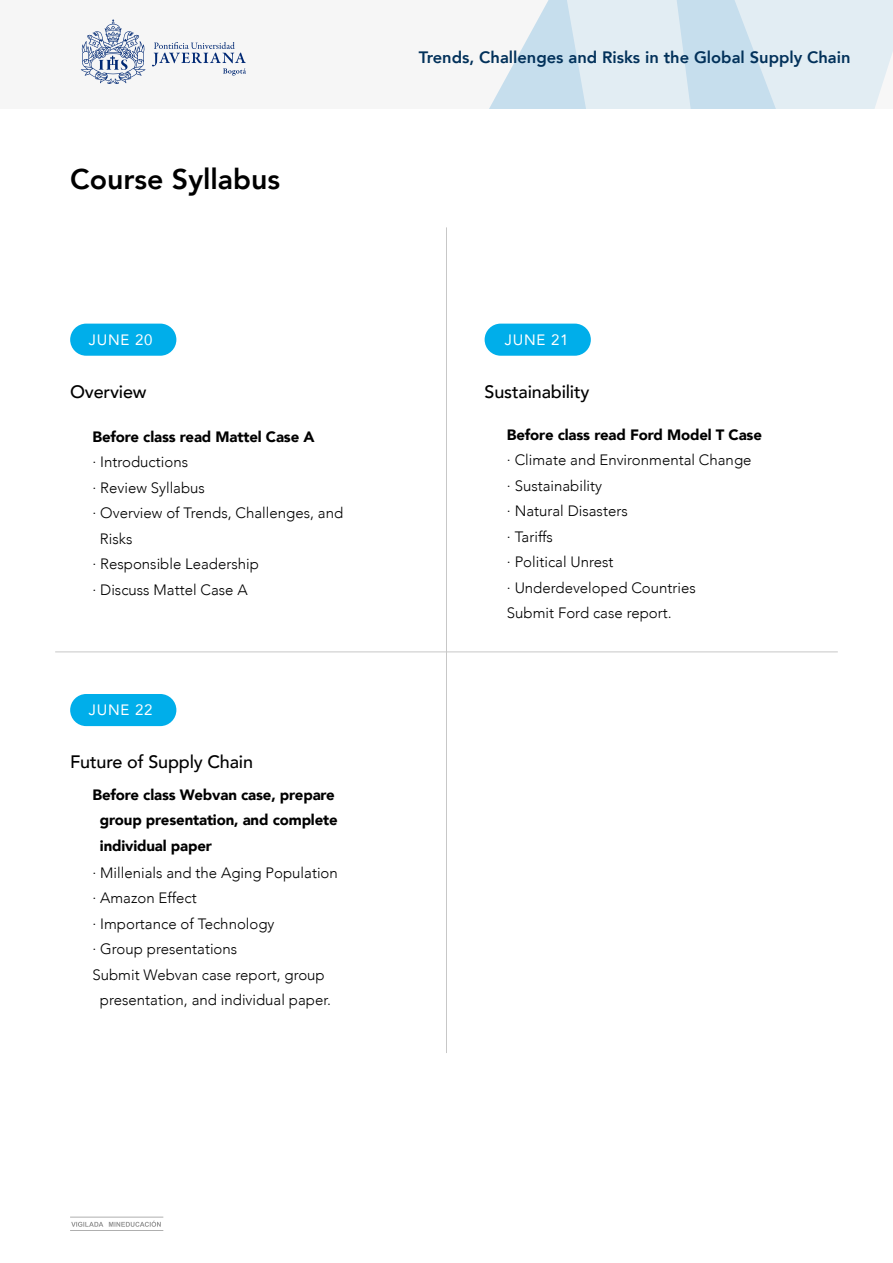
<style>
.page{position:relative;width:893px;height:1263px;background:#fff}
.page>*{position:absolute;margin:0;border:0;box-sizing:border-box;transform-origin:0 0}
.t1{font:800 28.5px "Avenir";color:#000}
.t2{font:500 18px "Avenir";letter-spacing:-.01em;color:#000}
.t3{font:800 16.5px "Avenir";color:#02315a}
.t4{font:300 15px/25.5px "Avenir";color:#000}
.t5{font:900 15px/25.5px "Avenir";letter-spacing:-.01em;color:#000}
.t6{font:15px "Avenir";letter-spacing:.05em;color:#fff}
</style>
<div class="page">
<div style="left:0;top:0;width:893px;height:109px;background:#f0f0f0"></div>
<svg style="left:490px;top:0;width:61px;height:108px;fill:#c6deed"></svg>
<svg style="left:551px;top:0;width:342px;height:108px"></svg>
<svg style="left:81px;top:19px;width:64px;height:65px"></svg>
<svg style="left:152px;top:42px;width:94px;height:34px"></svg>
<hr style="left:55px;top:652px;width:783px;height:1px;background:#c7c7c7">
<hr style="left:446px;top:227px;width:1px;height:826px;background:#c7c7c7">
<div style="left:70px;top:324px;width:106px;height:32px;background:#00aeea;border-radius:16px"></div>
<div style="left:485px;top:324px;width:106px;height:32px;background:#00aeea;border-radius:16px"></div>
<div style="left:70px;top:694px;width:106px;height:32px;background:#00aeea;border-radius:16px"></div>
<svg style="left:70px;top:1217px;width:93px;height:14px"></svg>
<h1 class="t1" style="left:70px;top:157px;width:212px">Course Syllabus</h1>
<p class="t6" style="left:89px;top:328px;width:65px">JUNE 20</p>
<p class="t2" style="left:70px;top:376px;width:78px">Overview</p>
<p class="t5" style="left:92px;top:423px;width:224px">Before class read Mattel Case A</p>
<p class="t4" style="left:92px;top:449px;width:97px">· Introductions</p>
<p class="t4" style="left:92px;top:475px;width:114px">· Review Syllabus</p>
<p class="t4" style="left:92px;top:500px;width:252px">· Overview of Trends, Challenges, and</p>
<p class="t4" style="left:100px;top:526px;width:34px">Risks</p>
<p class="t4" style="left:92px;top:551px;width:168px">· Responsible Leadership</p>
<p class="t4" style="left:92px;top:577px;width:157px">· Discuss Mattel Case A</p>
<p class="t6" style="left:89px;top:698px;width:65px">JUNE 22</p>
<p class="t2" style="left:70px;top:746px;width:184px">Future of Supply Chain</p>
<p class="t5" style="left:100px;top:781px;width:239px;text-indent:-8px">Before class Webvan case, prepare group presentation, and complete individual paper</p>
<p class="t4" style="left:92px;top:860px;width:247px">· Millenials and the Aging Population</p>
<p class="t4" style="left:92px;top:885px;width:106px">· Amazon Effect</p>
<p class="t4" style="left:92px;top:911px;width:184px">· Importance of Technology</p>
<p class="t4" style="left:92px;top:936px;width:146px">· Group presentations</p>
<p class="t4" style="left:92px;top:962px;width:234px">Submit Webvan case report, group</p>
<p class="t4" style="left:100px;top:987px;width:232px">presentation, and individual paper.</p>
<p class="t3" style="left:419px;top:44px;width:433px">Trends, Challenges and Risks in the Global Supply Chain</p>
<p class="t6" style="left:505px;top:328px;width:65px">JUNE 21</p>
<p class="t2" style="left:485px;top:376px;width:106px">Sustainability</p>
<p class="t5" style="left:507px;top:421px;width:257px">Before class read Ford Model T Case</p>
<p class="t4" style="left:507px;top:447px;width:246px">· Climate and Environmental Change · Sustainability<br>· Natural Disasters<br>· Tariffs<br>· Political Unrest<br>· Underdeveloped Countries<br>Submit Ford case report.</p>
</div>
